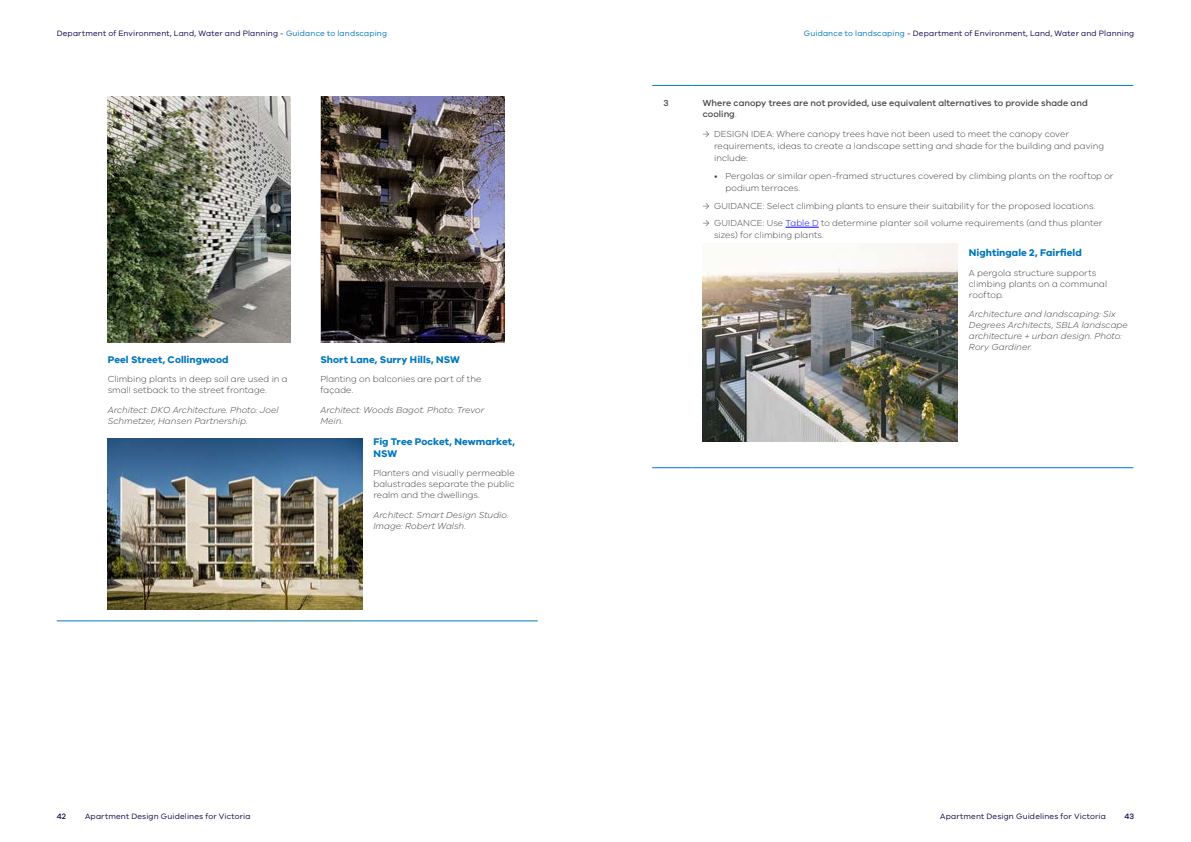
<style>
.page{position:relative;width:1191px;height:842px;background:#fff}
.page>*{position:absolute;margin:0;border:0;box-sizing:border-box;transform-origin:0 0}
.t1{font:700 10px/12px "VIC";letter-spacing:.005em;color:#0077be}
.t2{font:300 9px/11px "VIC";letter-spacing:.005em;color:#414042}
.t3{font:italic 300 9px/11px "VIC";color:#414042}
.t4{font:500 9px/11px "VIC";letter-spacing:.005em;color:#414042}
.t5{font:8px "VIC";letter-spacing:.015em;color:#100249}
.t6{font:500 8px "VIC";color:#100249}
.s1{color:#0076bd}
.s2{font-weight:300}
.s3{color:#00f}
</style>
<div class="page">
<hr style="left:57px;top:620px;width:39px;height:1px;background:#0077be">
<hr style="left:96px;top:620px;width:442px;height:1px;background:#0077be">
<img style="left:108px;top:96px;width:183px;height:247px">
<img style="left:321px;top:96px;width:183px;height:247px">
<img style="left:107px;top:438px;width:255px;height:171px">
<hr style="left:652px;top:85px;width:39px;height:1px;background:#0077be">
<hr style="left:691px;top:85px;width:442px;height:1px;background:#0077be">
<hr style="left:652px;top:467px;width:39px;height:1px;background:#0077be">
<hr style="left:691px;top:467px;width:442px;height:1px;background:#0077be">
<hr style="left:785px;top:227px;width:33px;height:1px;background:#00f">
<img style="left:702px;top:244px;width:256px;height:198px">
<p class="t5" style="left:57px;top:29px;width:332px">Department of Environment, Land, Water and Planning - <span class="s1">Guidance to landscaping</span></p>
<p class="t5" style="left:804px;top:29px;width:332px"><span class="s1">Guidance to landscaping</span> - Department of Environment, Land, Water and Planning</p>
<p class="t1" style="left:108px;top:353px;width:122px">Peel Street, Collingwood</p>
<p class="t2" style="left:108px;top:374px;width:181px">Climbing plants in deep soil are used in a small setback to the street frontage.</p>
<p class="t3" style="left:108px;top:404px;width:172px">Architect: DKO Architecture. Photo: Joel<br>Schmetzer, Hansen Partnership.</p>
<p class="t1" style="left:320px;top:353px;width:141px">Short Lane, Surry Hills, NSW</p>
<p class="t2" style="left:320px;top:374px;width:162px">Planting on balconies are part of the façade.</p>
<p class="t3" style="left:320px;top:404px;width:165px">Architect: Woods Bagot. Photo: Trevor<br>Mein.</p>
<p class="t1" style="left:373px;top:435px;width:143px">Fig Tree Pocket, Newmarket,<br>NSW</p>
<p class="t2" style="left:373px;top:468px;width:143px;text-align:justify">Planters and visually permeable balustrades separate the public realm and the dwellings.</p>
<p class="t3" style="left:373px;top:509px;width:137px">Architect: Smart Design Studio.<br>Image: Robert Walsh.</p>
<p class="t4" style="left:663px;top:97px;width:7px">3</p>
<p class="t4" style="left:702px;top:97px;width:386px">Where canopy trees are not provided, use equivalent alternatives to provide shade and cooling<span class="s2">.</span></p>
<p class="t2" style="left:714px;top:128px;width:392px;line-height:12px;text-indent:-11px">→ DESIGN IDEA: Where canopy trees have not been used to meet the canopy cover requirements, ideas to create a landscape setting and shade for the building and paving include:</p>
<p class="t2" style="left:725px;top:170px;width:390px;line-height:12px;text-indent:-11px">• Pergolas or similar open-framed structures covered by climbing plants on the rooftop or podium terraces.</p>
<p class="t2" style="left:702px;top:200px;width:394px">→ GUIDANCE: Select climbing plants to ensure their suitability for the proposed locations.</p>
<p class="t2" style="left:714px;top:217px;width:390px;line-height:12px;text-indent:-11px">→ GUIDANCE: Use <span class="s3">Table D</span> to determine planter soil volume requirements (and thus planter sizes) for climbing plants.</p>
<p class="t1" style="left:969px;top:246px;width:114px">Nightingale 2, Fairfield</p>
<p class="t2" style="left:969px;top:267px;width:140px">A pergola structure supports climbing plants on a communal rooftop.</p>
<p class="t3" style="left:969px;top:308px;width:161px">Architecture and landscaping: Six<br>Degrees Architects, SBLA landscape architecture + urban design. Photo:<br>Rory Gardiner.</p>
<p class="t5" style="left:85px;top:811px;width:167px">Apartment Design Guidelines for Victoria</p>
<p class="t5" style="left:940px;top:811px;width:167px">Apartment Design Guidelines for Victoria</p>
<p class="t6" style="left:57px;top:811px;width:11px">42</p>
<p class="t6" style="left:1124px;top:811px;width:11px">43</p>
</div>
